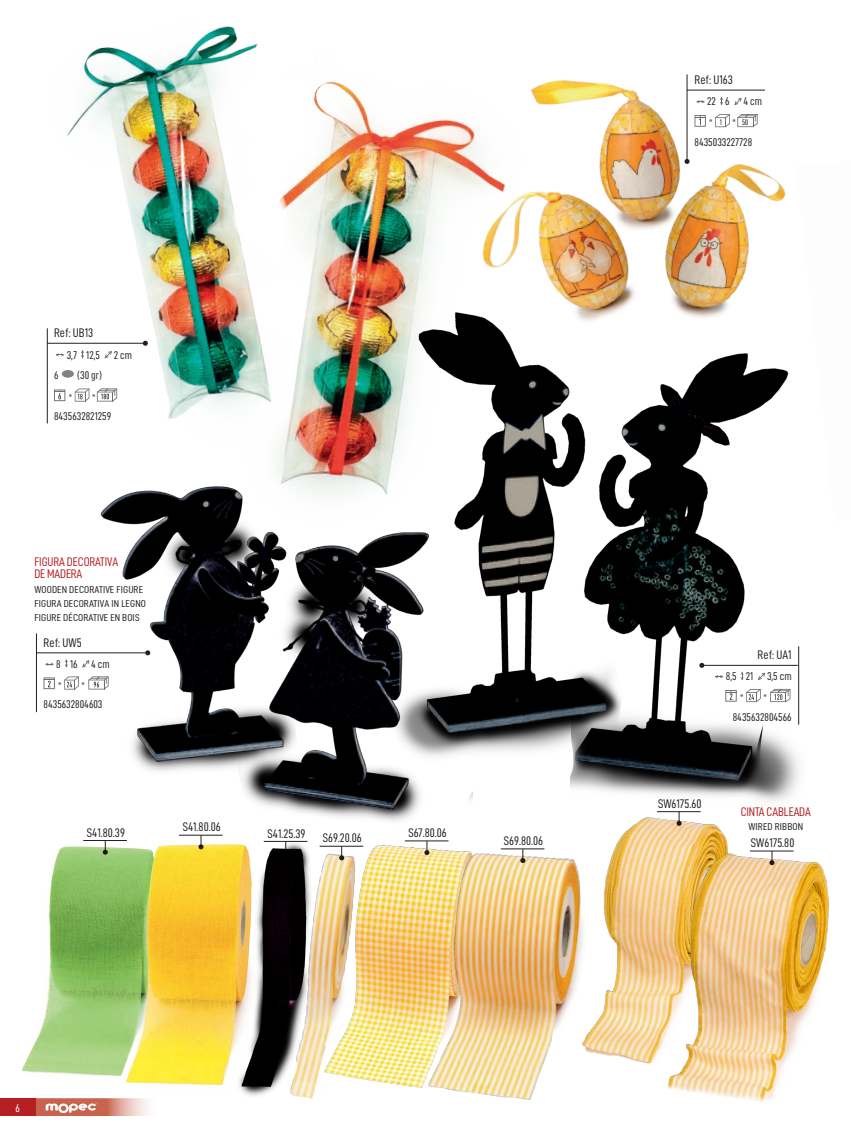
<style>
.page{position:relative;width:851px;height:1134px;background:#fff}
.page>*{position:absolute;margin:0;border:0;box-sizing:border-box;transform-origin:0 0}
.t1{font:12.5px "D DIN Condensed";color:#231f20}
.t2{font:12.5px/12.5px "D DIN Condensed";letter-spacing:-.01em;color:#b62024}
.t3{font:11.25px/21.9px "D DIN Condensed";color:#231f20}
.t4{font:11.25px "D DIN Condensed";color:#808285}
.t5{font:11.25px "D DIN Condensed";color:#fff}
.t6{font:10px/13.8px "D DIN Condensed";letter-spacing:.01em;color:#231f20;scale:1.07 1}
.s1{color:#808285}
.s2{font-family:"PF Din Text Comp Pro";font-size:8px}
</style>
<div class="page">
<img style="left:51px;top:26px;width:396px;height:412px">
<svg style="left:55px;top:353px;width:10px;height:3px"></svg>
<svg style="left:81px;top:350px;width:3px;height:8px"></svg>
<svg style="left:104px;top:351px;width:8px;height:7px"></svg>
<div style="left:62px;top:370px;width:12px;height:8px;background:#808285;border-radius:50%"></div>
<svg style="left:54px;top:389px;width:11px;height:12px"></svg>
<svg style="left:75px;top:388px;width:14px;height:14px"></svg>
<svg style="left:97px;top:388px;width:20px;height:14px"></svg>
<hr style="left:47px;top:328px;width:1px;height:95px;background:#231f20">
<hr style="left:47px;top:343px;width:98px;height:1px;background:#231f20">
<svg style="left:143px;top:341px;width:5px;height:5px"></svg>
<img style="left:447px;top:74px;width:339px;height:226px">
<svg style="left:695px;top:100px;width:10px;height:3px"></svg>
<svg style="left:719px;top:97px;width:4px;height:8px"></svg>
<svg style="left:734px;top:98px;width:7px;height:7px"></svg>
<svg style="left:694px;top:115px;width:11px;height:12px"></svg>
<svg style="left:715px;top:114px;width:14px;height:13px"></svg>
<svg style="left:737px;top:114px;width:20px;height:13px"></svg>
<hr style="left:686px;top:74px;width:1px;height:87px;background:#231f20">
<svg style="left:684px;top:159px;width:5px;height:5px"></svg>
<hr style="left:686px;top:90px;width:78px;height:1px;background:#231f20">
<img style="left:83px;top:438px;width:335px;height:383px">
<svg style="left:45px;top:662px;width:9px;height:4px"></svg>
<svg style="left:65px;top:659px;width:3px;height:9px"></svg>
<svg style="left:82px;top:660px;width:7px;height:8px"></svg>
<svg style="left:44px;top:677px;width:11px;height:12px"></svg>
<svg style="left:64px;top:676px;width:15px;height:14px"></svg>
<svg style="left:88px;top:676px;width:21px;height:13px"></svg>
<hr style="left:37px;top:652px;width:111px;height:1px;background:#231f20">
<svg style="left:145px;top:650px;width:5px;height:5px"></svg>
<hr style="left:36px;top:633px;width:1px;height:79px;background:#231f20">
<img style="left:308px;top:300px;width:492px;height:507px">
<svg style="left:714px;top:675px;width:9px;height:3px"></svg>
<svg style="left:740px;top:671px;width:3px;height:9px"></svg>
<svg style="left:757px;top:673px;width:8px;height:7px"></svg>
<svg style="left:725px;top:690px;width:11px;height:12px"></svg>
<svg style="left:746px;top:689px;width:14px;height:13px"></svg>
<svg style="left:770px;top:689px;width:20px;height:13px"></svg>
<hr style="left:701px;top:665px;width:96px;height:1px;background:#231f20">
<svg style="left:699px;top:663px;width:5px;height:5px"></svg>
<hr style="left:798px;top:646px;width:1px;height:79px;background:#231f20">
<img style="left:534px;top:792px;width:241px;height:39px">
<img style="left:600px;top:831px;width:230px;height:271px">
<svg style="left:676px;top:812px;width:5px;height:14px"></svg>
<hr style="left:657px;top:811px;width:43px;height:1px;background:#231f20">
<svg style="left:769px;top:852px;width:5px;height:13px"></svg>
<hr style="left:749px;top:851px;width:44px;height:1px;background:#231f20">
<img style="left:332px;top:840px;width:74px;height:246px">
<img style="left:406px;top:840px;width:194px;height:260px">
<svg style="left:339px;top:847px;width:5px;height:13px"></svg>
<hr style="left:319px;top:846px;width:44px;height:1px;background:#231f20">
<svg style="left:424px;top:842px;width:5px;height:13px"></svg>
<hr style="left:405px;top:841px;width:43px;height:1px;background:#231f20">
<svg style="left:520px;top:849px;width:5px;height:14px"></svg>
<hr style="left:500px;top:848px;width:44px;height:1px;background:#231f20">
<img style="left:21px;top:849px;width:39px;height:225px">
<img style="left:60px;top:845px;width:272px;height:238px">
<img style="left:137px;top:834px;width:183px;height:265px">
<svg style="left:103px;top:841px;width:5px;height:14px"></svg>
<hr style="left:83px;top:840px;width:44px;height:1px;background:#231f20">
<svg style="left:198px;top:836px;width:5px;height:13px"></svg>
<hr style="left:179px;top:835px;width:43px;height:1px;background:#231f20">
<svg style="left:283px;top:842px;width:5px;height:13px"></svg>
<hr style="left:264px;top:841px;width:43px;height:1px;background:#231f20">
<img style="left:795px;top:300px;width:5px;height:221px">
<svg style="left:35px;top:1098px;width:125px;height:18px"></svg>
<div style="left:0;top:1098px;width:35px;height:18px;background:#b62024"></div>
<svg style="left:46px;top:1102px;width:51px;height:11px"></svg>
<p class="t1" style="left:54px;top:326px;width:41px">Ref: UB13</p>
<p class="t3" style="left:67px;top:343px;width:67px">3,7 12,5 2 cm</p>
<p class="t3" style="left:54px;top:364px;width:6px">6</p>
<p class="t3" style="left:77px;top:363px;width:26px">(30 gr)</p>
<p class="t4" style="left:68px;top:388px;width:30px">• •</p>
<p class="t3" style="left:54px;top:405px;width:59px">8435632821259</p>
<p class="t2" style="left:34px;top:555px;width:85px">FIGURA DECORATIVA<br>DE MADERA</p>
<p class="t6" style="left:34px;top:583px;width:106px">WOODEN DECORATIVE FIGURE<br>FIGURA DECORATIVA IN LEGNO<br>FIGURE DÉCORATIVE EN BOIS</p>
<p class="t1" style="left:44px;top:635px;width:40px">Ref: UW5</p>
<p class="t3" style="left:56px;top:653px;width:55px">8 16 4 cm</p>
<p class="t4" style="left:58px;top:676px;width:30px">• •</p>
<p class="t3" style="left:44px;top:693px;width:60px">8435632804603</p>
<p class="t1" style="left:87px;top:825px;width:40px">S41.80.39</p>
<p class="t1" style="left:183px;top:820px;width:39px">S41.80.06</p>
<p class="t1" style="left:267px;top:826px;width:39px">S41.25.39</p>
<p class="t1" style="left:323px;top:831px;width:41px">S69.20.06</p>
<p class="t1" style="left:408px;top:826px;width:40px">S67.80.06</p>
<p class="t1" style="left:504px;top:834px;width:41px">S69.80.06</p>
<p class="t5" style="left:15px;top:1102px;width:6px">6</p>
<p class="t1" style="left:694px;top:73px;width:40px">Ref: U163</p>
<p class="t3" style="left:707px;top:90px;width:56px">22 6 4 cm</p>
<p class="t3" style="left:694px;top:109px;width:59px;text-indent:14px"><span class="s1">• •</span><span class="s2">50<br></span>8435033227728</p>
<p class="t1" style="left:757px;top:648px;width:36px">Ref: UA1</p>
<p class="t3" style="left:725px;top:665px;width:67px">8,5 21 3,5 cm</p>
<p class="t4" style="left:739px;top:689px;width:30px">• •</p>
<p class="t3" style="left:732px;top:706px;width:60px">8435632804566</p>
<p class="t1" style="left:658px;top:797px;width:45px">SW6175.60</p>
<p class="t2" style="left:740px;top:805px;width:72px">CINTA CABLEADA</p>
<p class="t6" style="left:748px;top:819px;width:53px">WIRED RIBBON</p>
<p class="t1" style="left:750px;top:836px;width:45px">SW6175.80</p>
</div>
